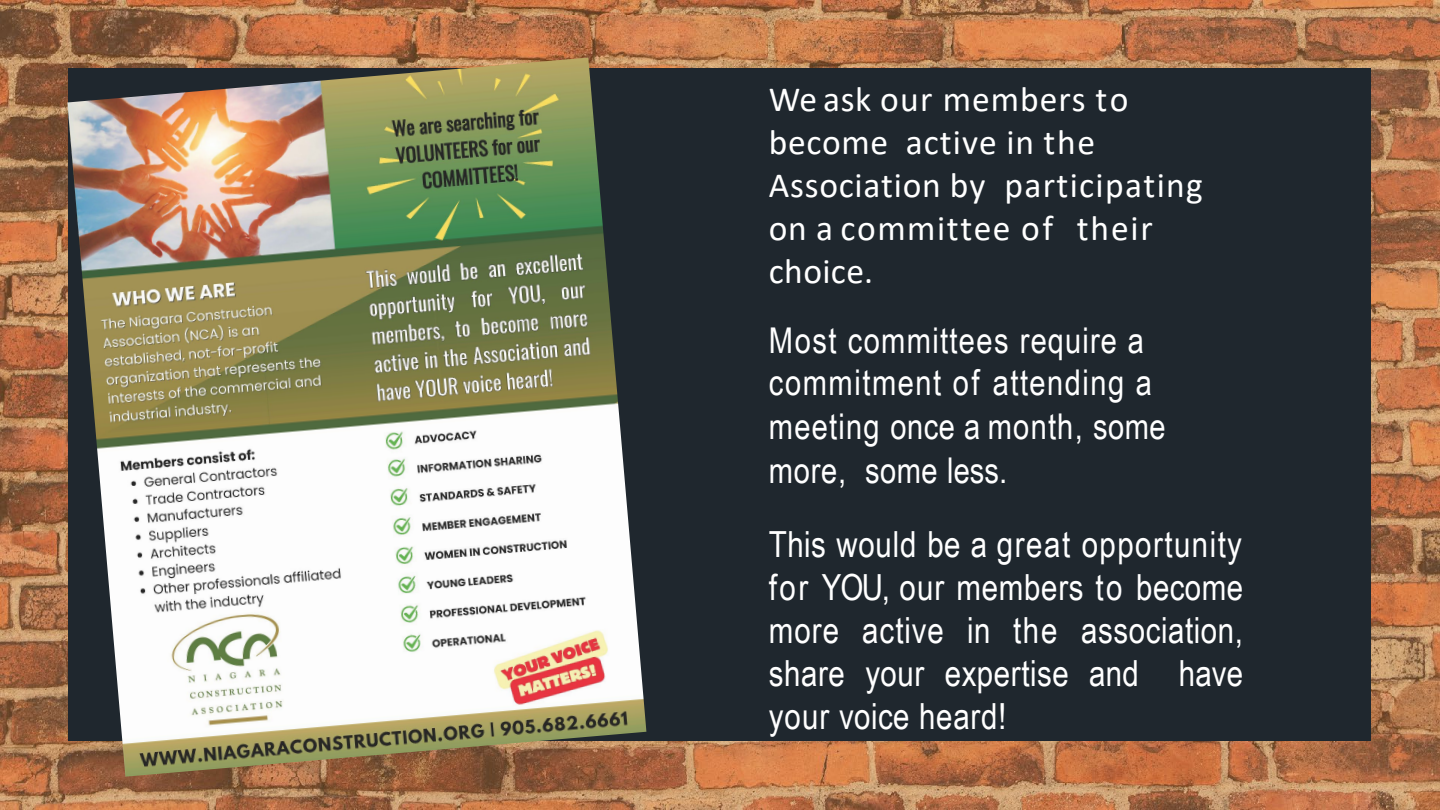
<style>
.page{position:relative;width:1440px;height:810px;background:#fff}
.page>*{position:absolute;margin:0;border:0;box-sizing:border-box;transform-origin:0 0}
.t1{font:36px/43px "Arial Narrow";letter-spacing:.015em;color:#fff;text-align:justify}
.t2{font:35.5px/43px "Calibri";letter-spacing:.03em;color:#fff}
.t3{font:35.5px/43px "Arial Narrow";letter-spacing:.035em;color:#fff}
.t4{font:35.5px "Arial Narrow";letter-spacing:.015em;color:#fff}
</style>
<div class="page">
<img style="left:0;top:0;width:1440px;height:810px">
<div style="left:69px;top:69px;width:1302px;height:672px;background:#1f272e"></div>
<img style="left:67px;top:58px;width:579px;height:719px">
<p class="t2" style="left:769px;top:76px;width:436px">We ask our members to become active in the<br>Association by participating on a committee of their choice.</p>
<p class="t3" style="left:769px;top:317px;width:398px">Most committees require a commitment of attending a meeting once a month, some</p>
<p class="t4" style="left:769px;top:444px;width:240px">more, some less.</p>
<p class="t1" style="left:769px;top:522px;width:476px">This would be a great opportunity for YOU, our members to become more active in the association, share your expertise and have your voice heard!</p>
</div>
